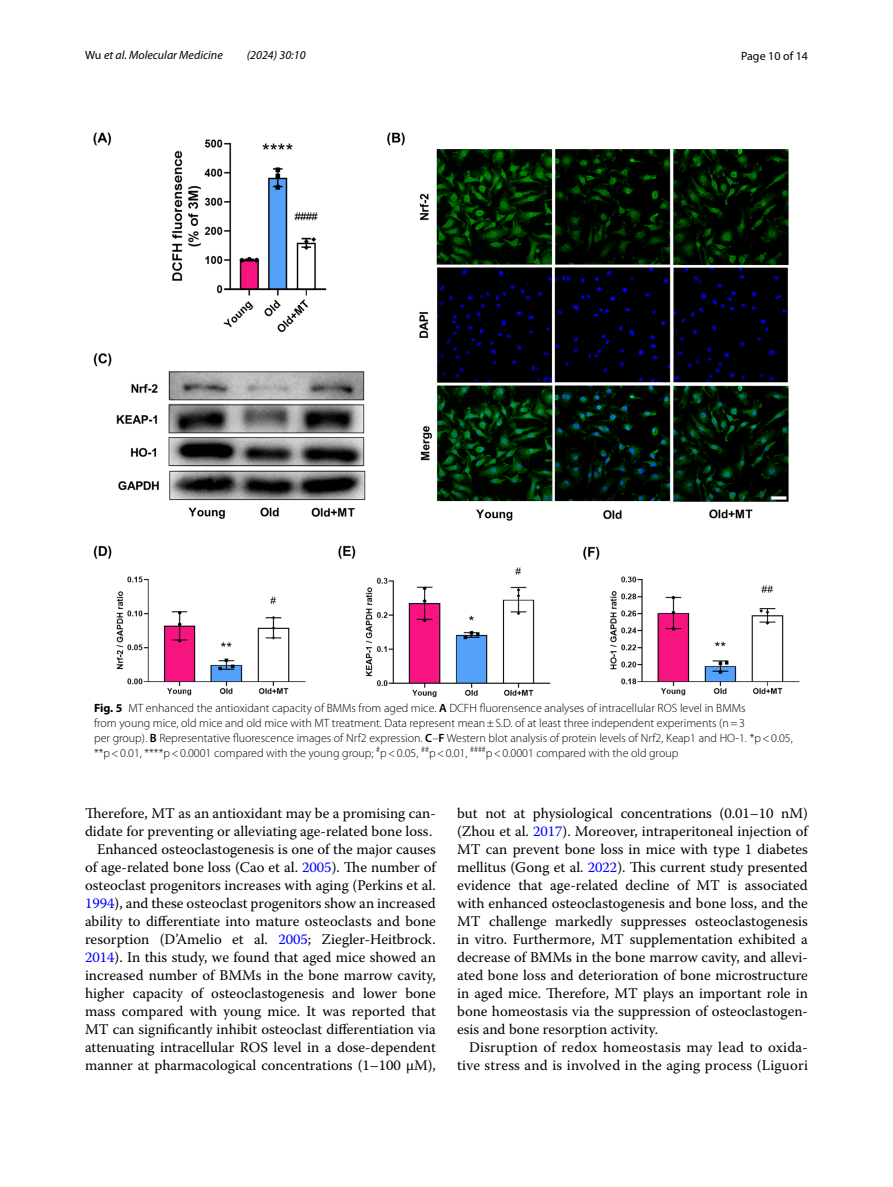
<style>
.page{position:relative;width:893px;height:1187px;background:#fff}
.page>*{position:absolute;margin:0;border:0;box-sizing:border-box;transform-origin:0 0}
.t1{font:14.7px/18px "Warnock Pro";color:#000;text-align:right}
.t2{font:300 12px/15px "Myriad Pro";color:#000}
.t3{font:italic 12px "Myriad Pro";color:#000}
.t4{font:12px "Myriad Pro";color:#000}
.s1{font-style:normal}
.s2{font-weight:700}
.s3{font-weight:600}
.s4{color:#00f}
</style>
<div class="page">
<img style="left:94px;top:133px;width:705px;height:564px">
<p class="t3" style="left:85px;top:48px;width:139px"><span class="s1">Wu</span> et al. Molecular Medicine</p>
<p class="t3" style="left:247px;top:48px;width:60px">(2024) 30:10</p>
<p class="t4" style="left:741px;top:48px;width:68px">Page 10 of 14</p>
<p class="t2" style="left:94px;top:700px;width:700px"><span class="s2">Fig. 5</span> MT enhanced the antioxidant capacity of BMMs from aged mice. <span class="s3">A</span> DCFH fluorensence analyses of intracellular ROS level in BMMs<br>from young mice, old mice and old mice with MT treatment. Data represent mean±S.D. of at least three independent experiments (n=3<br>per group). <span class="s3">B</span> Representative fluorescence images of Nrf2 expression. <span class="s3">C</span>–<span class="s3">F</span> Western blot analysis of protein levels of Nrf2, Keap1 and HO-1. *p&lt;0.05, **p&lt;0.01, ****p&lt;0.0001 compared with the young group; <sup>#</sup>p&lt;0.05, <sup>##</sup>p&lt;0.01, <sup>####</sup>p&lt;0.0001 compared with the old group</p>
<p class="t1" style="left:85px;top:803px;width:352px">Therefore, MT as an antioxidant may be a promising can&shy;didate for preventing or alleviating age-related bone loss.<br>Enhanced osteoclastogenesis is one of the major causes of age-related bone loss (Cao et al. <span class="s4">2005</span>). The number of osteoclast progenitors increases with aging (Perkins et al.<br><span class="s4">1994</span>), and these osteoclast progenitors show an increased ability to differentiate into mature osteoclasts and bone resorption (D’Amelio et al. <span class="s4">2005</span>; Ziegler-Heitbrock.<br><span class="s4">2014</span>). In this study, we found that aged mice showed an increased number of BMMs in the bone marrow cavity, higher capacity of osteoclastogenesis and lower bone mass compared with young mice. It was reported that MT can significantly inhibit osteoclast differentiation via attenuating intracellular ROS level in a dose-dependent manner at pharmacological concentrations (1–100 μM),</p>
<p class="t1" style="left:457px;top:803px;width:352px;text-align:justify">but not at physiological concentrations (0.01–10 nM) (Zhou et al. <span class="s4">2017</span>). Moreover, intraperitoneal injection of MT can prevent bone loss in mice with type 1 diabetes mellitus (Gong et al. <span class="s4">2022</span>). This current study presented evidence that age-related decline of MT is associated with enhanced osteoclastogenesis and bone loss, and the MT challenge markedly suppresses osteoclastogenesis in vitro. Furthermore, MT supplementation exhibited a decrease of BMMs in the bone marrow cavity, and allevi&shy;ated bone loss and deterioration of bone microstructure in aged mice. Therefore, MT plays an important role in bone homeostasis via the suppression of osteoclastogen&shy;esis and bone resorption activity.</p>
<p class="t1" style="left:457px;top:1037px;width:352px">Disruption of redox homeostasis may lead to oxida&shy;tive stress and is involved in the aging process (Liguori</p>
</div>
